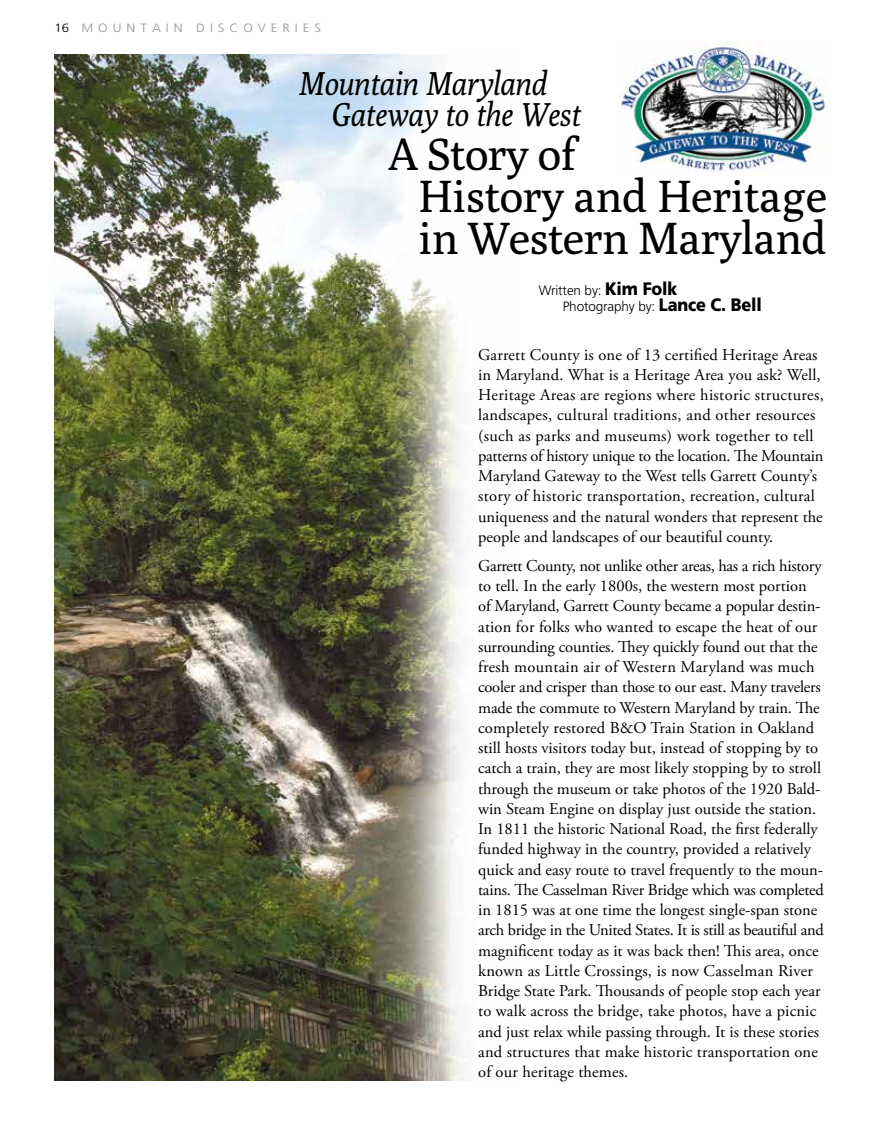
<style>
.page{position:relative;width:878px;height:1134px;background:#fff}
.page>*{position:absolute;margin:0;border:0;box-sizing:border-box;transform-origin:0 0}
.t1{font:45px/42px "Poly";letter-spacing:-.02em;color:#000}
.t2{font:italic 33px/31.5px "Poly";color:#000;scale:.9 1}
.t3{font:16.5px/20.2px "Adobe Garamond Pro";color:#000}
.t4{font:300 13.5px/16.5px "Frutiger";letter-spacing:-.01em;color:#000}
.t5{font:300 12px "Frutiger";color:#939598;scale:1.1 1}
.s1{color:#000}
.s2{font-weight:900;font-size:18px}
</style>
<div class="page">
<img style="left:618px;top:42px;width:208px;height:130px">
<img style="left:54px;top:54px;width:413px;height:1026px">
<p class="t5" style="left:55px;top:21px;width:244px"><span class="s1">16</span> M O U N T A I N D I S C O V E R I E S</p>
<h2 class="t2" style="left:331px;top:67px;width:279px;text-indent:-33px">Mountain Maryland<br>Gateway to the West</h2>
<h1 class="t1" style="left:418px;top:133px;width:410px;text-indent:-30px">A Story of<br>History and Heritage in Western Maryland</h1>
<p class="t4" style="left:562px;top:282px;width:201px;text-indent:-24px">WRITTEN BY: <span class="s2">Kim Folk<br></span>PHOTOGRAPHY BY: <span class="s2">Lance C. Bell</span></p>
<p class="t3" style="left:478px;top:345px;width:347px">Garrett County is one of 13 certified Heritage Areas in Maryland. What is a Heritage Area you ask? Well, Heritage Areas are regions where historic structures, landscapes, cultural traditions, and other resources (such as parks and museums) work together to tell patterns of history unique to the location. The Mountain Maryland Gateway to the West tells Garrett County’s story of historic transportation, recreation, cultural uniqueness and the natural wonders that represent the people and landscapes of our beautiful county.</p>
<p class="t3" style="left:478px;top:556px;width:347px">Garrett County, not unlike other areas, has a rich history to tell. In the early 1800s, the western most portion<br>of Maryland, Garrett County became a popular destin&shy;ation for folks who wanted to escape the heat of our surrounding counties. They quickly found out that the fresh mountain air of Western Maryland was much cooler and crisper than those to our east. Many travelers made the commute to Western Maryland by train. The completely restored B&amp;O Train Station in Oakland still hosts visitors today but, instead of stopping by to catch a train, they are most likely stopping by to stroll through the museum or take photos of the 1920 Bald&shy;win Steam Engine on display just outside the station.<br>In 1811 the historic National Road, the first federally funded highway in the country, provided a relatively quick and easy route to travel frequently to the moun&shy;tains. The Casselman River Bridge which was completed in 1815 was at one time the longest single-span stone arch bridge in the United States. It is still as beautiful and magnificent today as it was back then! This area, once known as Little Crossings, is now Casselman River Bridge State Park. Thousands of people stop each year to walk across the bridge, take photos, have a picnic and just relax while passing through. It is these stories and structures that make historic transportation one of our heritage themes.</p>
</div>
